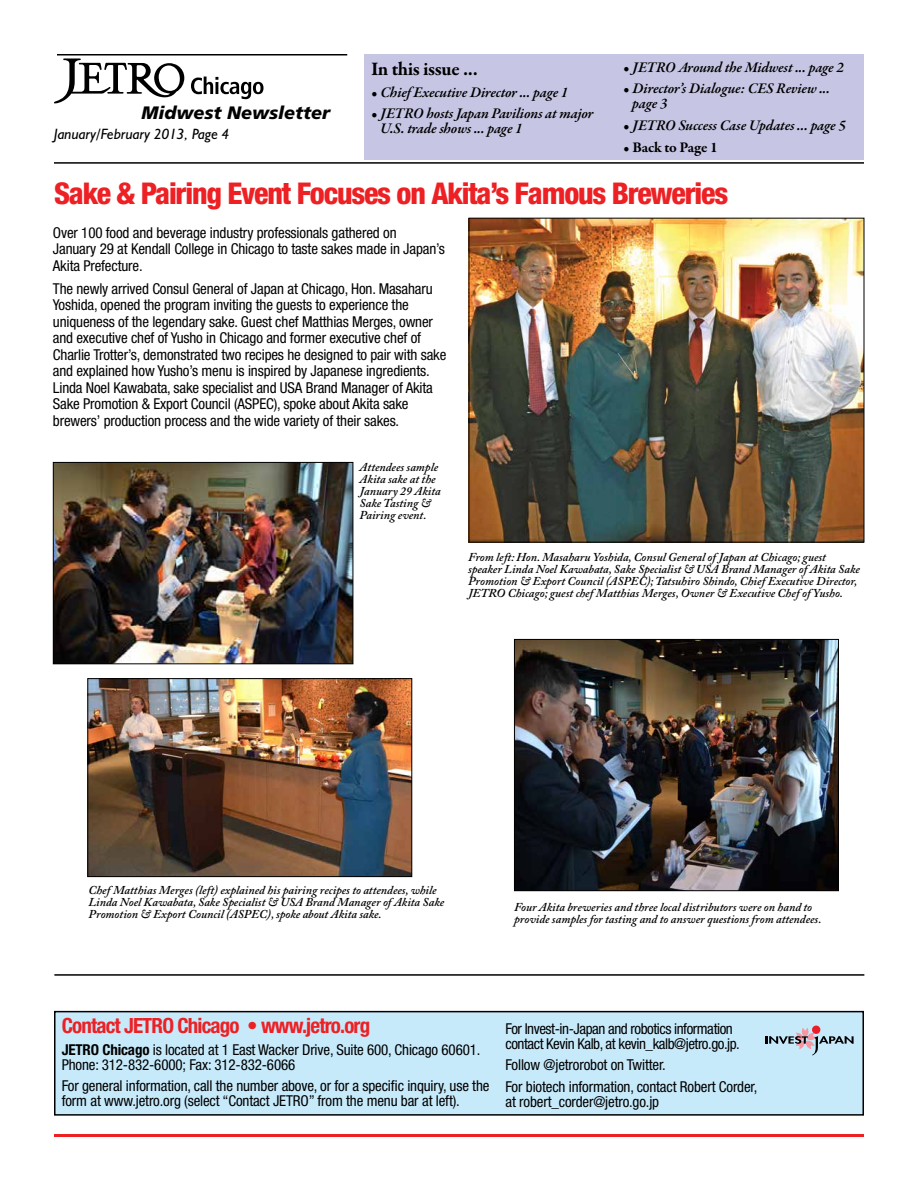
<style>
.page{position:relative;width:918px;height:1188px;background:#fff}
.page>*{position:absolute;margin:0;border:0;box-sizing:border-box;transform-origin:0 0}
.t1{font:800 condensed 30px "Helvetica Neue";letter-spacing:-.04em;color:#ed2024}
.t2{font:700 condensed 21px "Helvetica Neue";letter-spacing:-.04em;color:#ed2024}
.t3{font:700 19.5px "Garamond Premr Pro";letter-spacing:-.02em;color:#000}
.t4{font:italic 900 18px "Frutiger";color:#000}
.t5{font:condensed 15px/16.5px "Helvetica Neue";letter-spacing:-.01em;color:#000}
.t6{font:italic 600 15px/15px "Garamond Premr Pro";letter-spacing:-.01em;color:#000}
.t7{font:condensed 15px/15px "Helvetica Neue";letter-spacing:-.03em;color:#000}
.t8{font:italic 15px "Humanist 521 BT";color:#000}
.t9{font:700 15px "Garamond Premr Pro";letter-spacing:-.015em;color:#000}
.t10{font:italic 600 12px/12px "Adobe Caslon Pro";color:#000}
.s1{font-weight:600;font-style:italic}
.s2{font-weight:700}
</style>
<div class="page">
<hr style="left:54px;top:1134px;width:810px;height:3px;background:#ed2024">
<hr style="left:57px;top:54px;width:290px;height:2px;background:#000">
<svg style="left:191px;top:77px;width:73px;height:22px"></svg>
<svg style="left:54px;top:58px;width:130px;height:45px"></svg>
<hr style="left:54px;top:162px;width:810px;height:2px;background:#000">
<div style="left:364px;top:54px;width:500px;height:106px;background:#c6c6e4"></div>
<hr style="left:54px;top:974px;width:810px;height:2px;background:#000">
<img style="left:516px;top:641px;width:321px;height:248px">
<div style="left:514px;top:639px;width:325px;height:252px;border:1px solid #000"></div>
<img style="left:55px;top:464px;width:296px;height:198px">
<div style="left:53px;top:462px;width:300px;height:202px;border:1px solid #000"></div>
<img style="left:89px;top:680px;width:321px;height:195px">
<div style="left:87px;top:678px;width:325px;height:199px;border:1px solid #000"></div>
<img style="left:471px;top:220px;width:391px;height:321px">
<div style="left:469px;top:218px;width:395px;height:325px;border:1px solid #000"></div>
<div style="left:55px;top:1012px;width:808px;height:103px;background:#c7eafb"></div>
<div style="left:54px;top:1011px;width:810px;height:105px;border:2px solid #000"></div>
<div style="left:812px;top:1026px;width:8px;height:8px;background:#ed1c29;border-radius:50%"></div>
<svg style="left:766px;top:1028px;width:88px;height:27px"></svg>
<p class="t6" style="left:623px;top:60px;width:222px">• JETRO Around the Midwest ... page 2</p>
<p class="t6" style="left:632px;top:82px;width:199px;text-indent:-9px">• Director’s Dialogue: CES Review ... page 3</p>
<p class="t6" style="left:623px;top:119px;width:224px">• JETRO Success Case Updates ... page 5</p>
<p class="t9" style="left:623px;top:138px;width:96px"><span class="s1">•</span> Back to Page 1</p>
<h1 class="t1" style="left:54px;top:174px;width:676px">Sake &amp; Pairing Event Focuses on Akita’s Famous Breweries</h1>
<p class="t5" style="left:53px;top:224px;width:394px">Over 100 food and beverage industry professionals gathered on<br>January 29 at Kendall College in Chicago to taste sakes made in Japan’s<br>Akita Prefecture.</p>
<p class="t5" style="left:53px;top:280px;width:395px">The newly arrived Consul General of Japan at Chicago, Hon. Masaharu Yoshida, opened the program inviting the guests to experience the uniqueness of the legendary sake. Guest chef Matthias Merges, owner and executive chef of Yusho in Chicago and former executive chef of Charlie Trotter’s, demonstrated two recipes he designed to pair with sake and explained how Yusho’s menu is inspired by Japanese ingredients.<br>Linda Noel Kawabata, sake specialist and USA Brand Manager of Akita Sake Promotion &amp; Export Council (ASPEC), spoke about Akita sake brewers’ production process and the wide variety of their sakes.</p>
<h3 class="t3" style="left:371px;top:57px;width:108px">In this issue ...</h3>
<p class="t6" style="left:371px;top:85px;width:199px">• Chief Executive Director ... page 1</p>
<p class="t6" style="left:380px;top:107px;width:215px;text-indent:-9px">• JETRO hosts Japan Pavilions at major<br>U.S. trade shows ... page 1</p>
<p class="t4" style="left:142px;top:102px;width:190px">Midwest Newsletter</p>
<p class="t8" style="left:54px;top:125px;width:177px">January/February 2013, Page 4</p>
<p class="t10" style="left:360px;top:461px;width:83px">Attendees sample<br>Akita sake at the<br>January 29 Akita<br>Sake Tasting &amp;<br>Pairing event.</p>
<p class="t10" style="left:468px;top:551px;width:394px">From left: Hon. Masaharu Yoshida, Consul General of Japan at Chicago; guest speaker Linda Noel Kawabata, Sake Specialist &amp; USA Brand Manager of Akita Sake Promotion &amp; Export Council (ASPEC); Tatsuhiro Shindo, Chief Executive Director, JETRO Chicago; guest chef Matthias Merges, Owner &amp; Executive Chef of Yusho.</p>
<p class="t10" style="left:88px;top:884px;width:357px">Chef Matthias Merges (left) explained his pairing recipes to attendees, while<br>Linda Noel Kawabata, Sake Specialist &amp; USA Brand Manager of Akita Sake<br>Promotion &amp; Export Council (ASPEC), spoke about Akita sake.</p>
<p class="t10" style="left:514px;top:900px;width:309px">Four Akita breweries and three local distributors were on hand to provide samples for tasting and to answer questions from attendees.</p>
<h2 class="t2" style="left:62px;top:1013px;width:310px">Contact JETRO Chicago • www.jetro.org</h2>
<p class="t5" style="left:62px;top:1042px;width:420px;line-height:15px"><span class="s2">JETRO Chicago</span> is located at 1 East Wacker Drive, Suite 600, Chicago 60601.<br>Phone: 312-832-6000; Fax: 312-832-6066</p>
<p class="t5" style="left:62px;top:1078px;width:429px;line-height:15px">For general information, call the number above, or for a specific inquiry, use the form at www.jetro.org (select “Contact JETRO” from the menu bar at left).</p>
<p class="t7" style="left:505px;top:1021px;width:236px">For Invest-in-Japan and robotics information contact Kevin Kalb, at kevin_kalb@jetro.go.jp.</p>
<p class="t5" style="left:505px;top:1054px;width:253px;line-height:21.8px">Follow @jetrorobot on Twitter.<br>For biotech information, contact Robert Corder,</p>
<p class="t5" style="left:505px;top:1094px;width:155px">at robert_corder@jetro.go.jp</p>
</div>
